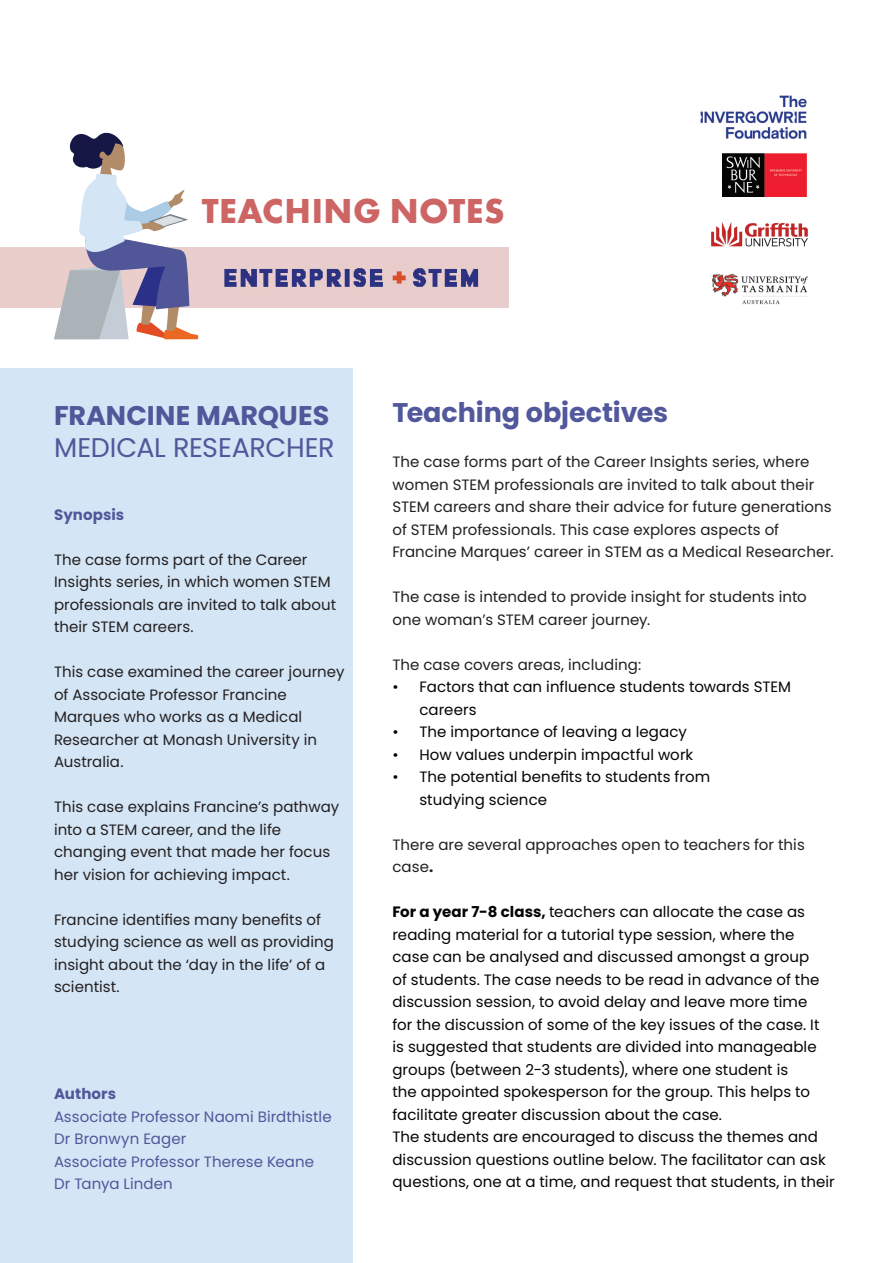
<style>
.page{position:relative;width:893px;height:1263px;background:#fff}
.page>*{position:absolute;margin:0;border:0;box-sizing:border-box;transform-origin:0 0}
.t1{font:700 36px "Futura PT";letter-spacing:.015em;color:#ce6565}
.t2{font:700 27px "Poppins";letter-spacing:-.005em;color:#51589b}
.t3{font:27px "Poppins";letter-spacing:-.015em;color:#52579a}
.t4{font:700 27px "Poppins";color:#52579a}
.t5{font:15px/22.5px "Poppins";letter-spacing:.005em;color:#231f20}
.t6{font:15px/22.5px "Poppins";letter-spacing:.005em;color:#040503}
.t7{font:15px/22.5px "Poppins";letter-spacing:.005em;color:#515699}
.t8{font:700 15px "Poppins";letter-spacing:.005em;color:#52579a}
.t9{font:700 15px "Poppins";letter-spacing:.005em;color:#515699}
.s1{font-weight:700}
</style>
<div class="page">
<img style="left:199px;top:247px;width:309px;height:61px">
<div style="left:0;top:247px;width:174px;height:61px;background:#e9cecc"></div>
<svg style="left:54px;top:132px;width:145px;height:207px"></svg>
<div style="left:0;top:369px;width:353px;height:894px;background:#d4e5f5"></div>
<img style="left:711px;top:222px;width:97px;height:25px">
<img style="left:712px;top:274px;width:96px;height:31px">
<img style="left:722px;top:153px;width:84px;height:43px">
<img style="left:700px;top:95px;width:106px;height:43px">
<h1 class="t1" style="left:202px;top:188px;width:304px">TEACHING NOTES</h1>
<h2 class="t4" style="left:54px;top:399px;width:277px">FRANCINE MARQUES</h2>
<h2 class="t3" style="left:54px;top:432px;width:282px">MEDICAL RESEARCHER</h2>
<p class="t8" style="left:54px;top:506px;width:72px">Synopsis</p>
<p class="t5" style="left:54px;top:548px;width:284px">The case forms part of the Career<br>Insights series, in which women STEM professionals are invited to talk about their STEM careers.</p>
<p class="t5" style="left:54px;top:661px;width:292px">This case examined the career journey of Associate Professor Francine<br>Marques who works as a Medical<br>Researcher at Monash University in<br>Australia.</p>
<p class="t5" style="left:54px;top:796px;width:287px">This case explains Francine’s pathway into a STEM career, and the life changing event that made her focus her vision for achieving impact.</p>
<p class="t5" style="left:54px;top:908px;width:282px">Francine identifies many benefits of studying science as well as providing insight about the ‘day in the life’ of a scientist.</p>
<p class="t9" style="left:54px;top:1085px;width:64px">Authors</p>
<p class="t7" style="left:54px;top:1105px;width:279px">Associate Professor Naomi Birdthistle<br>Dr Bronwyn Eager<br>Associate Professor Therese Keane<br>Dr Tanya Linden</p>
<h2 class="t2" style="left:392px;top:397px;width:277px">Teaching objectives</h2>
<p class="t5" style="left:392px;top:451px;width:443px">The case forms part of the Career Insights series, where women STEM professionals are invited to talk about their STEM careers and share their advice for future generations of STEM professionals. This case explores aspects of Francine Marques’ career in STEM as a Medical Researcher.</p>
<p class="t5" style="left:392px;top:586px;width:416px">The case is intended to provide insight for students into one woman’s STEM career journey.</p>
<p class="t5" style="left:392px;top:653px;width:250px">The case covers areas, including:</p>
<p class="t6" style="left:419px;top:676px;width:373px;text-indent:-27px">• Factors that can influence students towards STEM careers</p>
<p class="t6" style="left:392px;top:721px;width:296px">• The importance of leaving a legacy</p>
<p class="t6" style="left:392px;top:743px;width:302px">• How values underpin impactful work</p>
<p class="t6" style="left:419px;top:766px;width:292px;text-indent:-27px">• The potential benefits to students from studying science</p>
<p class="t5" style="left:392px;top:833px;width:414px">There are several approaches open to teachers for this case<span class="s1">.</span></p>
<p class="t6" style="left:392px;top:901px;width:444px"><span class="s1">For a year 7-8 class,</span> teachers can allocate the case as reading material for a tutorial type session, where the<br>case can be analysed and discussed amongst a group<br>of students. The case needs to be read in advance of the discussion session, to avoid delay and leave more time<br>for the discussion of some of the key issues of the case. It<br>is suggested that students are divided into manageable groups (between 2-3 students), where one student is<br>the appointed spokesperson for the group. This helps to facilitate greater discussion about the case.<br>The students are encouraged to discuss the themes and discussion questions outline below. The facilitator can ask questions, one at a time, and request that students, in their</p>
</div>
